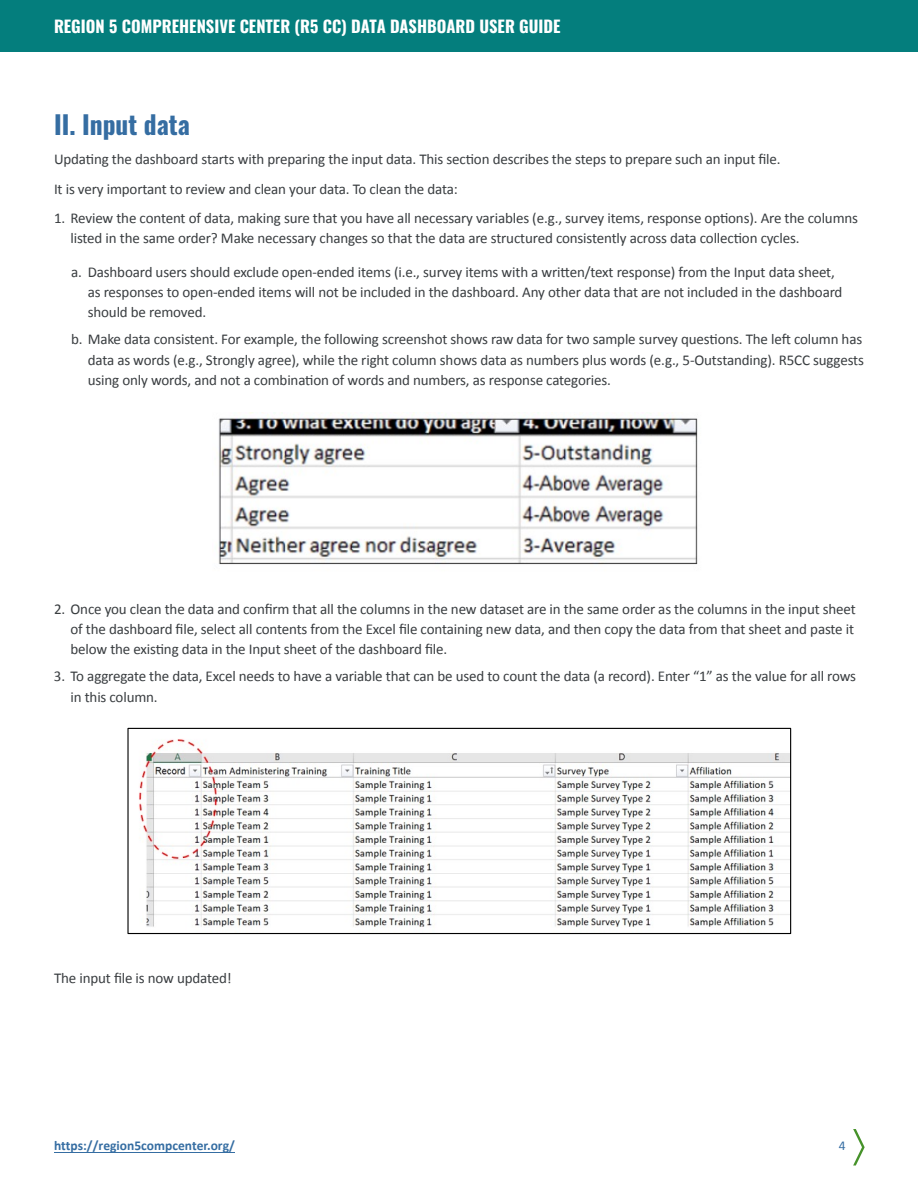
<style>
.page{position:relative;width:918px;height:1188px;background:#fff}
.page>*{position:absolute;margin:0;border:0;box-sizing:border-box;transform-origin:0 0}
.t1{font:700 25.5px "Oswald";color:#356da2}
.t2{font:700 16.5px "Oswald";color:#fff}
.t3{font:15px/20.2px "Calibri";letter-spacing:-.01em;color:#393d40}
.t4{font:700 13.5px "Calibri";color:#356da2}
.t5{font:13.5px "Calibri";color:#356da2}
</style>
<div class="page">
<div style="left:0;top:0;width:918px;height:52px;background:#047e7d"></div>
<img style="left:218px;top:413px;width:480px;height:152px">
<img style="left:139px;top:739px;width:650px;height:188px">
<div style="left:127px;top:728px;width:664px;height:206px;border:1px solid #000"></div>
<hr style="left:54px;top:1152px;width:181px;height:1px;background:#356da2">
<svg style="left:853px;top:1129px;width:12px;height:37px"></svg>
<p class="t2" style="left:54px;top:18px;width:508px">REGION 5 COMPREHENSIVE CENTER (R5 CC) DATA DASHBOARD USER GUIDE</p>
<h1 class="t1" style="left:54px;top:112px;width:138px">II. Input data</h1>
<p class="t3" style="left:54px;top:144px;width:728px;line-height:29.2px">Updating the dashboard starts with preparing the input data. This section describes the steps to prepare such an input file.<br>It is very important to review and clean your data. To clean the data:</p>
<p class="t3" style="left:70px;top:207px;width:789px;text-indent:-16px">1. Review the content of data, making sure that you have all necessary variables (e.g., survey items, response options). Are the columns listed in the same order? Make necessary changes so that the data are structured consistently across data collection cycles.</p>
<p class="t3" style="left:88px;top:261px;width:756px;text-indent:-16px">a. Dashboard users should exclude open-ended items (i.e., survey items with a written/text response) from the Input data sheet, as responses to open-ended items will not be included in the dashboard. Any other data that are not included in the dashboard should be removed.</p>
<p class="t3" style="left:88px;top:329px;width:778px;text-align:justify;text-indent:-16px">b. Make data consistent. For example, the following screenshot shows raw data for two sample survey questions. The left column has data as words (e.g., Strongly agree), while the right column shows data as numbers plus words (e.g., 5-Outstanding). R5CC suggests using only words, and not a combination of words and numbers, as response categories.</p>
<p class="t3" style="left:70px;top:598px;width:787px;text-align:justify;text-indent:-16px">2. Once you clean the data and confirm that all the columns in the new dataset are in the same order as the columns in the input sheet of the dashboard file, select all contents from the Excel file containing new data, and then copy the data from that sheet and paste it below the existing data in the Input sheet of the dashboard file.</p>
<p class="t3" style="left:70px;top:666px;width:787px;text-indent:-16px">3. To aggregate the data, Excel needs to have a variable that can be used to count the data (a record). Enter “1” as the value for all rows in this column.</p>
<p class="t3" style="left:54px;top:967px;width:179px">The input file is now updated!</p>
<p class="t4" style="left:54px;top:1137px;width:182px">https://region5compcenter.org/</p>
<p class="t5" style="left:839px;top:1137px;width:8px">4</p>
</div>
